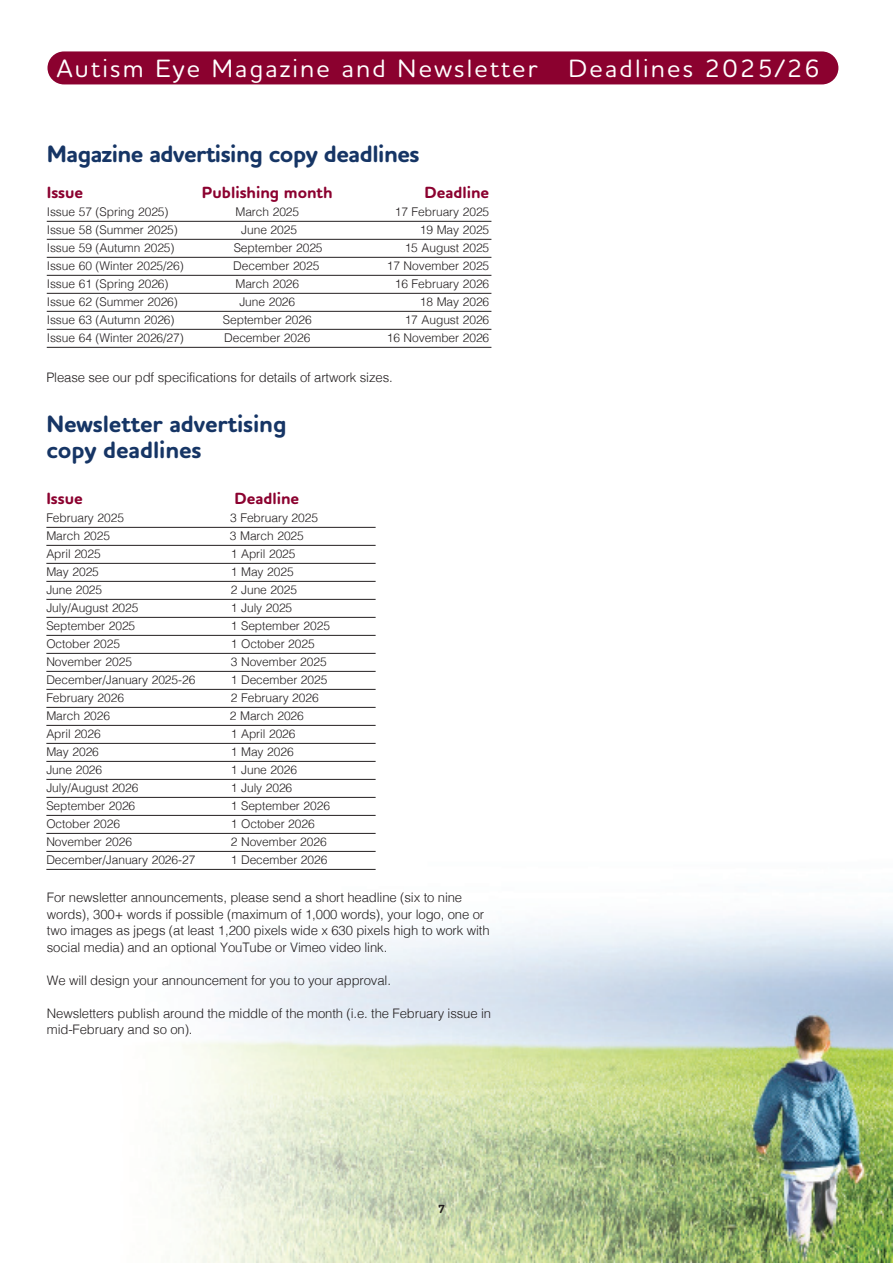
<style>
.page{position:relative;width:893px;height:1263px;background:#fff}
.page>*{position:absolute;margin:0;border:0;box-sizing:border-box;transform-origin:0 0}
.t1{font:500 25.5px "Houschka Rounded";letter-spacing:.09em;color:#fff}
.Body_Copy{font:700 24px/25.5px "Houschka Rounded";letter-spacing:-.005em;color:#163565}
.Body_Copy-2{font:700 16.5px "Houschka Rounded";color:#8b012f}
.t2{font:300 13.2px/16.5px "Helvetica";letter-spacing:-.01em;color:#231f20}
.Body_Copy-3{font:300 12px "Helvetica";letter-spacing:-.005em;color:#231f20}
.t3{font:700 12px "Houschka Rounded";color:#231f20}
</style>
<div class="page">
<img style="left:46px;top:796px;width:847px;height:467px">
<hr style="left:46px;top:527px;width:330px;height:1px;background:#231f20">
<hr style="left:46px;top:545px;width:330px;height:1px;background:#231f20">
<hr style="left:46px;top:563px;width:330px;height:1px;background:#231f20">
<hr style="left:46px;top:581px;width:330px;height:1px;background:#231f20">
<hr style="left:46px;top:599px;width:330px;height:1px;background:#231f20">
<hr style="left:46px;top:617px;width:330px;height:1px;background:#231f20">
<hr style="left:46px;top:635px;width:330px;height:1px;background:#231f20">
<hr style="left:46px;top:653px;width:330px;height:1px;background:#231f20">
<hr style="left:46px;top:671px;width:330px;height:1px;background:#231f20">
<hr style="left:46px;top:689px;width:330px;height:1px;background:#231f20">
<hr style="left:46px;top:707px;width:330px;height:1px;background:#231f20">
<hr style="left:46px;top:725px;width:330px;height:1px;background:#231f20">
<hr style="left:46px;top:743px;width:330px;height:1px;background:#231f20">
<hr style="left:46px;top:761px;width:330px;height:1px;background:#231f20">
<hr style="left:46px;top:779px;width:330px;height:1px;background:#231f20">
<hr style="left:46px;top:797px;width:330px;height:1px;background:#231f20">
<hr style="left:46px;top:815px;width:330px;height:1px;background:#231f20">
<hr style="left:46px;top:833px;width:330px;height:1px;background:#231f20">
<hr style="left:46px;top:851px;width:330px;height:1px;background:#231f20">
<hr style="left:46px;top:869px;width:330px;height:1px;background:#231f20">
<hr style="left:47px;top:221px;width:444px;height:1px;background:#231f20">
<hr style="left:47px;top:239px;width:444px;height:1px;background:#231f20">
<hr style="left:47px;top:257px;width:444px;height:1px;background:#231f20">
<hr style="left:47px;top:275px;width:444px;height:1px;background:#231f20">
<hr style="left:47px;top:293px;width:444px;height:1px;background:#231f20">
<hr style="left:47px;top:311px;width:444px;height:1px;background:#231f20">
<hr style="left:47px;top:329px;width:444px;height:1px;background:#231f20">
<hr style="left:47px;top:347px;width:444px;height:1px;background:#231f20">
<div style="left:47px;top:51px;width:791px;height:33px;background:#8b012f;border-radius:17px"></div>
<p class="t1" style="left:57px;top:51px;width:764px">Autism Eye Magazine and Newsletter Deadlines 2025/26</p>
<p class="Body_Copy" style="left:47px;top:142px;width:374px">Magazine advertising copy deadlines</p>
<p class="Body_Copy-2" style="left:47px;top:182px;width:38px">Issue</p>
<p class="Body_Copy-2" style="left:202px;top:182px;width:132px">Publishing month</p>
<p class="Body_Copy-2" style="left:424px;top:182px;width:66px">Deadline</p>
<p class="Body_Copy-3" style="left:47px;top:202px;width:123px">Issue 57 (Spring 2025)</p>
<p class="Body_Copy-3" style="left:235px;top:202px;width:65px">March 2025</p>
<p class="Body_Copy-3" style="left:395px;top:202px;width:96px">17 February 2025</p>
<p class="Body_Copy-3" style="left:47px;top:220px;width:133px">Issue 58 (Summer 2025)</p>
<p class="Body_Copy-3" style="left:241px;top:220px;width:57px">June 2025</p>
<p class="Body_Copy-3" style="left:420px;top:220px;width:71px">19 May 2025</p>
<p class="Body_Copy-3" style="left:47px;top:238px;width:129px">Issue 59 (Autumn 2025)</p>
<p class="Body_Copy-3" style="left:234px;top:238px;width:90px">September 2025</p>
<p class="Body_Copy-3" style="left:405px;top:238px;width:86px">15 August 2025</p>
<p class="Body_Copy-3" style="left:47px;top:256px;width:138px">Issue 60 (Winter 2025/26)</p>
<p class="Body_Copy-3" style="left:233px;top:256px;width:88px">December 2025</p>
<p class="Body_Copy-3" style="left:387px;top:256px;width:104px">17 November 2025</p>
<p class="Body_Copy-3" style="left:47px;top:274px;width:123px">Issue 61 (Spring 2026)</p>
<p class="Body_Copy-3" style="left:235px;top:274px;width:65px">March 2026</p>
<p class="Body_Copy-3" style="left:395px;top:274px;width:96px">16 February 2026</p>
<p class="Body_Copy-3" style="left:47px;top:292px;width:133px">Issue 62 (Summer 2026)</p>
<p class="Body_Copy-3" style="left:239px;top:292px;width:57px">June 2026</p>
<p class="Body_Copy-3" style="left:420px;top:292px;width:71px">18 May 2026</p>
<p class="Body_Copy-3" style="left:47px;top:310px;width:129px">Issue 63 (Autumn 2026)</p>
<p class="Body_Copy-3" style="left:223px;top:310px;width:90px">September 2026</p>
<p class="Body_Copy-3" style="left:405px;top:310px;width:86px">17 August 2026</p>
<p class="Body_Copy-3" style="left:47px;top:328px;width:138px">Issue 64 (Winter 2026/27)</p>
<p class="Body_Copy-3" style="left:224px;top:328px;width:88px">December 2026</p>
<p class="Body_Copy-3" style="left:387px;top:328px;width:104px">16 November 2026</p>
<p class="t2" style="left:46px;top:368px;width:348px">Please see our pdf specifications for details of artwork sizes.</p>
<p class="Body_Copy" style="left:46px;top:412px;width:242px">Newsletter advertising copy deadlines</p>
<p class="Body_Copy-2" style="left:46px;top:488px;width:38px">Issue</p>
<p class="Body_Copy-2" style="left:234px;top:488px;width:66px">Deadline</p>
<p class="Body_Copy-3" style="left:46px;top:508px;width:79px">February 2025</p>
<p class="Body_Copy-3" style="left:230px;top:508px;width:89px">3 February 2025</p>
<p class="Body_Copy-3" style="left:46px;top:526px;width:65px">March 2025</p>
<p class="Body_Copy-3" style="left:230px;top:526px;width:76px">3 March 2025</p>
<p class="Body_Copy-3" style="left:46px;top:544px;width:56px">April 2025</p>
<p class="Body_Copy-3" style="left:231px;top:544px;width:66px">1 April 2025</p>
<p class="Body_Copy-3" style="left:46px;top:562px;width:54px">May 2025</p>
<p class="Body_Copy-3" style="left:231px;top:562px;width:64px">1 May 2025</p>
<p class="Body_Copy-3" style="left:46px;top:580px;width:57px">June 2025</p>
<p class="Body_Copy-3" style="left:231px;top:580px;width:68px">2 June 2025</p>
<p class="Body_Copy-3" style="left:46px;top:598px;width:94px">July/August 2025</p>
<p class="Body_Copy-3" style="left:231px;top:598px;width:63px">1 July 2025</p>
<p class="Body_Copy-3" style="left:46px;top:616px;width:90px">September 2025</p>
<p class="Body_Copy-3" style="left:231px;top:616px;width:101px">1 September 2025</p>
<p class="Body_Copy-3" style="left:46px;top:634px;width:75px">October 2025</p>
<p class="Body_Copy-3" style="left:231px;top:634px;width:85px">1 October 2025</p>
<p class="Body_Copy-3" style="left:46px;top:652px;width:87px">November 2025</p>
<p class="Body_Copy-3" style="left:231px;top:652px;width:97px">3 November 2025</p>
<p class="Body_Copy-3" style="left:46px;top:670px;width:151px">December/January 2025-26</p>
<p class="Body_Copy-3" style="left:231px;top:670px;width:98px">1 December 2025</p>
<p class="Body_Copy-3" style="left:46px;top:688px;width:79px">February 2026</p>
<p class="Body_Copy-3" style="left:231px;top:688px;width:89px">2 February 2026</p>
<p class="Body_Copy-3" style="left:46px;top:706px;width:65px">March 2026</p>
<p class="Body_Copy-3" style="left:230px;top:706px;width:76px">2 March 2026</p>
<p class="Body_Copy-3" style="left:46px;top:724px;width:56px">April 2026</p>
<p class="Body_Copy-3" style="left:231px;top:724px;width:66px">1 April 2026</p>
<p class="Body_Copy-3" style="left:46px;top:742px;width:54px">May 2026</p>
<p class="Body_Copy-3" style="left:231px;top:742px;width:64px">1 May 2026</p>
<p class="Body_Copy-3" style="left:46px;top:760px;width:57px">June 2026</p>
<p class="Body_Copy-3" style="left:231px;top:760px;width:68px">1 June 2026</p>
<p class="Body_Copy-3" style="left:46px;top:778px;width:94px">July/August 2026</p>
<p class="Body_Copy-3" style="left:231px;top:778px;width:63px">1 July 2026</p>
<p class="Body_Copy-3" style="left:46px;top:796px;width:90px">September 2026</p>
<p class="Body_Copy-3" style="left:231px;top:796px;width:101px">1 September 2026</p>
<p class="Body_Copy-3" style="left:46px;top:814px;width:75px">October 2026</p>
<p class="Body_Copy-3" style="left:231px;top:814px;width:85px">1 October 2026</p>
<p class="Body_Copy-3" style="left:46px;top:832px;width:87px">November 2026</p>
<p class="Body_Copy-3" style="left:231px;top:832px;width:97px">2 November 2026</p>
<p class="Body_Copy-3" style="left:46px;top:850px;width:151px">December/January 2026-27</p>
<p class="Body_Copy-3" style="left:231px;top:850px;width:98px">1 December 2026</p>
<p class="t2" style="left:47px;top:888px;width:444px">For newsletter announcements, please send a short headline (six to nine words), 300+ words if possible (maximum of 1,000 words), your logo, one or two images as jpegs (at least 1,200 pixels wide x 630 pixels high to work with social media) and an optional YouTube or Vimeo video link.</p>
<p class="t2" style="left:47px;top:971px;width:346px">We will design your announcement for you to your approval.</p>
<p class="t2" style="left:47px;top:1004px;width:446px">Newsletters publish around the middle of the month (i.e. the February issue in mid-February and so on).</p>
<p class="t3" style="left:438px;top:1201px;width:9px">7</p>
</div>
